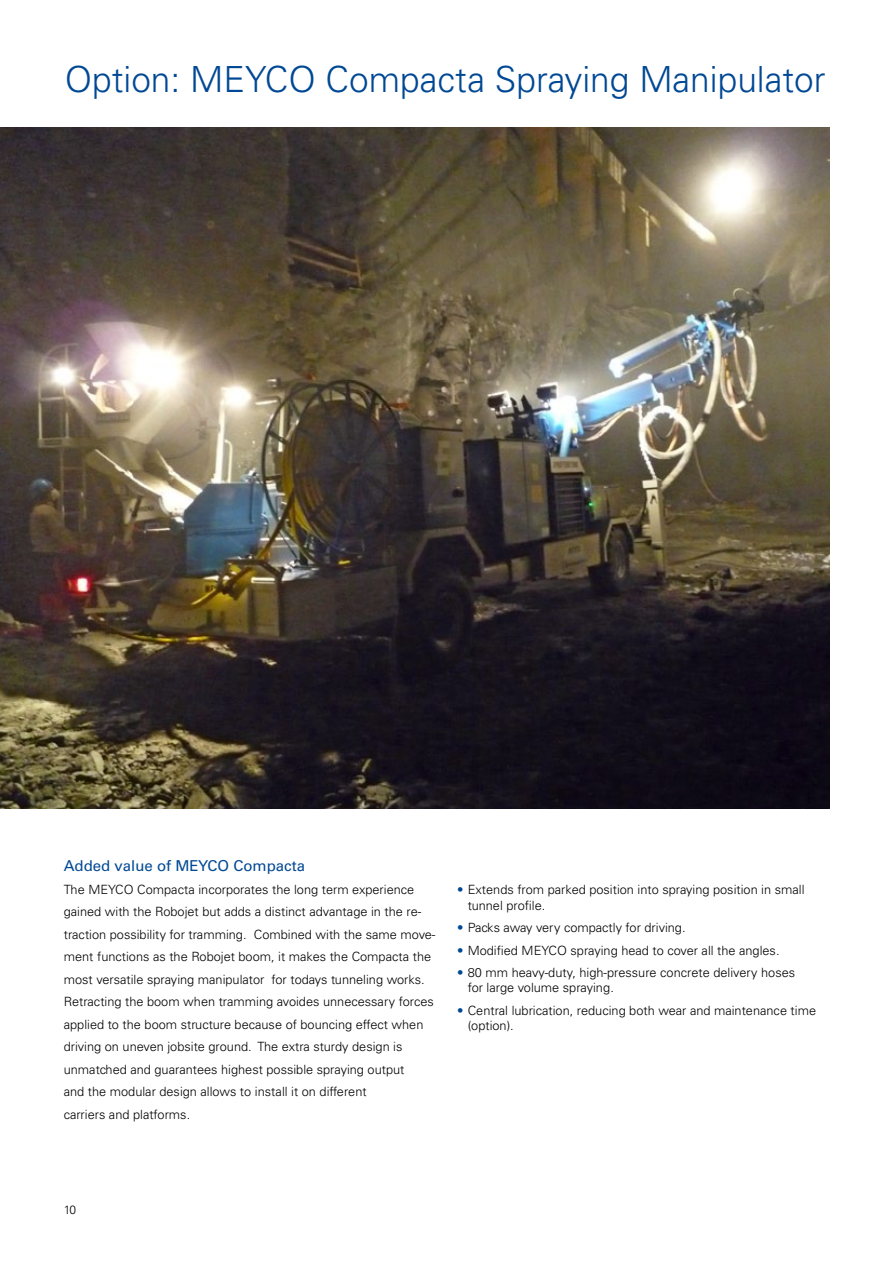
<style>
.page{position:relative;width:893px;height:1263px;background:#fff}
.page>*{position:absolute;margin:0;border:0;box-sizing:border-box;transform-origin:0 0}
.t1{font:300 36px "Univers";color:#004894}
.t2{font:15px "Univers";color:#004894}
.t3{font:300 12.75px/22.5px "Univers";color:#000}
.t4{font:300 12px "Univers";color:#000}
.s1{color:#004894}
</style>
<div class="page">
<img style="left:0;top:128px;width:829px;height:680px">
<h1 class="t1" style="left:65px;top:58px;width:762px">Option: MEYCO Compacta Spraying Manipulator</h1>
<p class="t2" style="left:64px;top:857px;width:243px">Added value of MEYCO Compacta</p>
<p class="t3" style="left:64px;top:878px;width:373px">The MEYCO Compacta incorporates the long term experience gained with the Robojet but adds a distinct advantage in the re&shy;traction possibility for tramming. Combined with the same move&shy;ment functions as the Robojet boom, it makes the Compacta the most versatile spraying manipulator for todays tunneling works.<br>Retracting the boom when tramming avoides unnecessary forces applied to the boom structure because of bouncing effect when driving on uneven jobsite ground. The extra sturdy design is unmatched and guarantees highest possible spraying output<br>and the modular design allows to install it on different<br>carriers and platforms.</p>
<p class="t3" style="left:468px;top:882px;width:338px;line-height:15.3px;text-indent:-11px"><span class="s1">•</span> Extends from parked position into spraying position in small tunnel profile.</p>
<p class="t3" style="left:457px;top:916px;width:230px"><span class="s1">•</span> Packs away very compactly for driving.</p>
<p class="t3" style="left:457px;top:939px;width:324px"><span class="s1">•</span> Modified MEYCO spraying head to cover all the angles.</p>
<p class="t3" style="left:468px;top:965px;width:329px;line-height:15.3px;text-indent:-11px"><span class="s1">•</span> 80 mm heavy-duty, high-pressure concrete delivery hoses for large volume spraying.</p>
<p class="t3" style="left:468px;top:1003px;width:350px;line-height:15.3px;text-indent:-11px"><span class="s1">•</span> Central lubrication, reducing both wear and maintenance time (option).</p>
<p class="t4" style="left:64px;top:1202px;width:14px">10</p>
</div>
